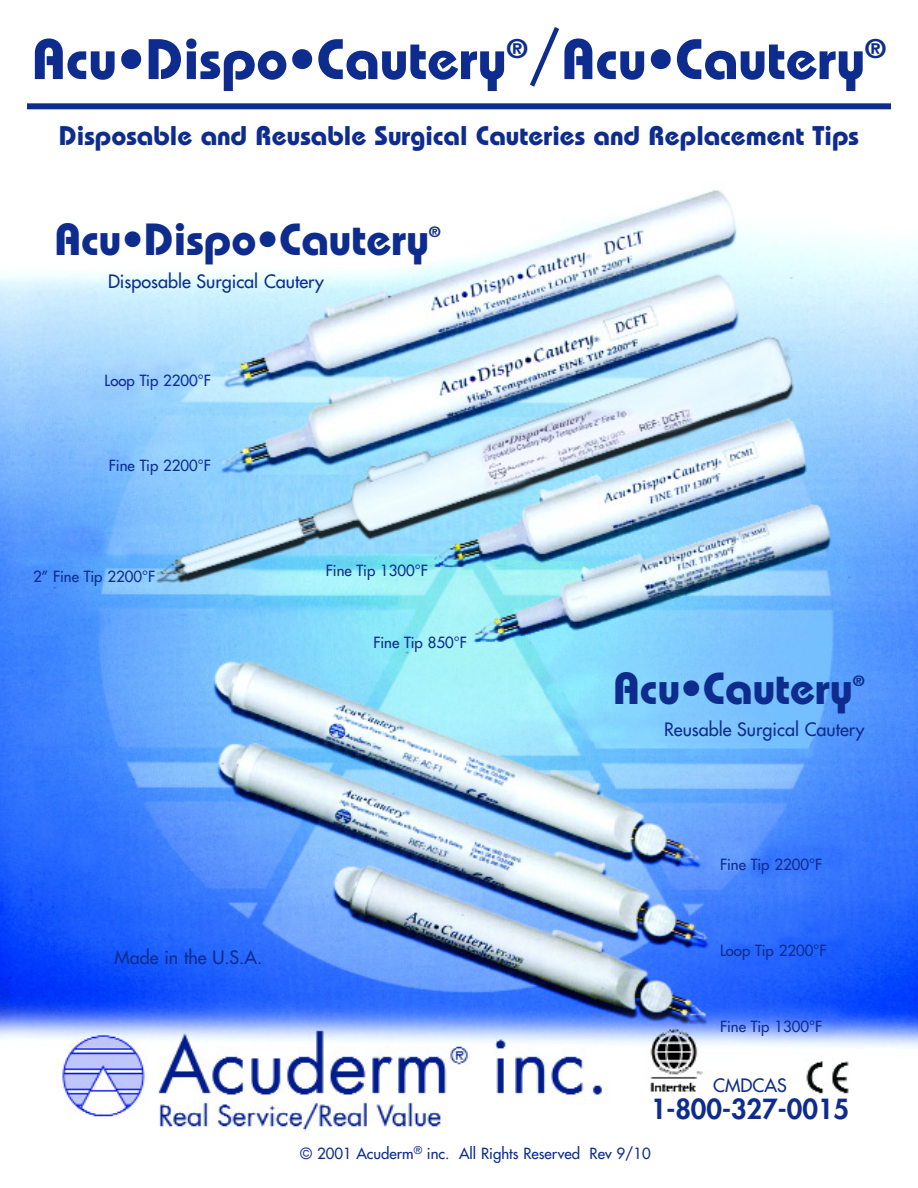
<style>
.page{position:relative;width:918px;height:1188px;background:#fff}
.page>*{position:absolute;margin:0;border:0;box-sizing:border-box;transform-origin:0 0}
.t1{font:700 57px "Bauhaus";color:#0e2c8d}
.t2{font:700 45px "Bauhaus";color:#0e2c8d}
.t3{font:700 27px "Bauhaus";color:#0e2c8d}
.t4{font:800 27px "Futura";color:#0e2c8d}
.t5{font:18px "Futura";color:#0e2c8d}
.t6{font:15px "Futura";color:#0e2c8d}
.t7{font:700 15px "Bauhaus";color:#0e2c8d}
.s1{font-family:"Futura";font-weight:400;font-size:60px}
</style>
<div class="page">
<img style="left:0;top:109px;width:918px;height:1023px">
<div style="left:27px;top:103px;width:864px;height:6px;background:#0e2c8d"></div>
<h1 class="t1" style="left:31px;top:39px;width:857px">Acu•Dispo•Cautery<sup>®</sup><span class="s1">/</span>Acu•Cautery<sup>®</sup></h1>
<h3 class="t3" style="left:59px;top:126px;width:802px">Disposable and Reusable Surgical Cauteries and Replacement Tips</h3>
<h2 class="t2" style="left:54px;top:224px;width:376px">Acu•Dispo•Cautery</h2>
<p class="t7" style="left:429px;top:227px;width:13px">®</p>
<p class="t5" style="left:108px;top:272px;width:217px">Disposable Surgical Cautery</p>
<p class="t6" style="left:105px;top:373px;width:108px">Loop Tip 2200°F</p>
<p class="t6" style="left:109px;top:458px;width:104px">Fine Tip 2200°F</p>
<p class="t6" style="left:33px;top:569px;width:124px">2” Fine Tip 2200°F</p>
<p class="t6" style="left:326px;top:563px;width:104px">Fine Tip 1300°F</p>
<p class="t6" style="left:373px;top:635px;width:95px">Fine Tip 850°F</p>
<h2 class="t2" style="left:613px;top:672px;width:241px">Acu•Cautery</h2>
<p class="t7" style="left:853px;top:675px;width:13px">®</p>
<p class="t5" style="left:664px;top:721px;width:202px">Reusable Surgical Cautery</p>
<p class="t5" style="left:115px;top:948px;width:149px">Made in the U.S.A.</p>
<p class="t6" style="left:720px;top:857px;width:104px">Fine Tip 2200°F</p>
<p class="t6" style="left:720px;top:943px;width:108px">Loop Tip 2200°F</p>
<p class="t6" style="left:720px;top:1019px;width:104px">Fine Tip 1300°F</p>
<p class="t5" style="left:713px;top:1077px;width:75px">CMDCAS</p>
<h3 class="t4" style="left:651px;top:1096px;width:200px">1-800-327-0015</h3>
<p class="t6" style="left:300px;top:1145px;width:352px">© 2001 Acuderm<sup>®</sup> inc. All Rights Reserved Rev 9/10</p>
</div>
